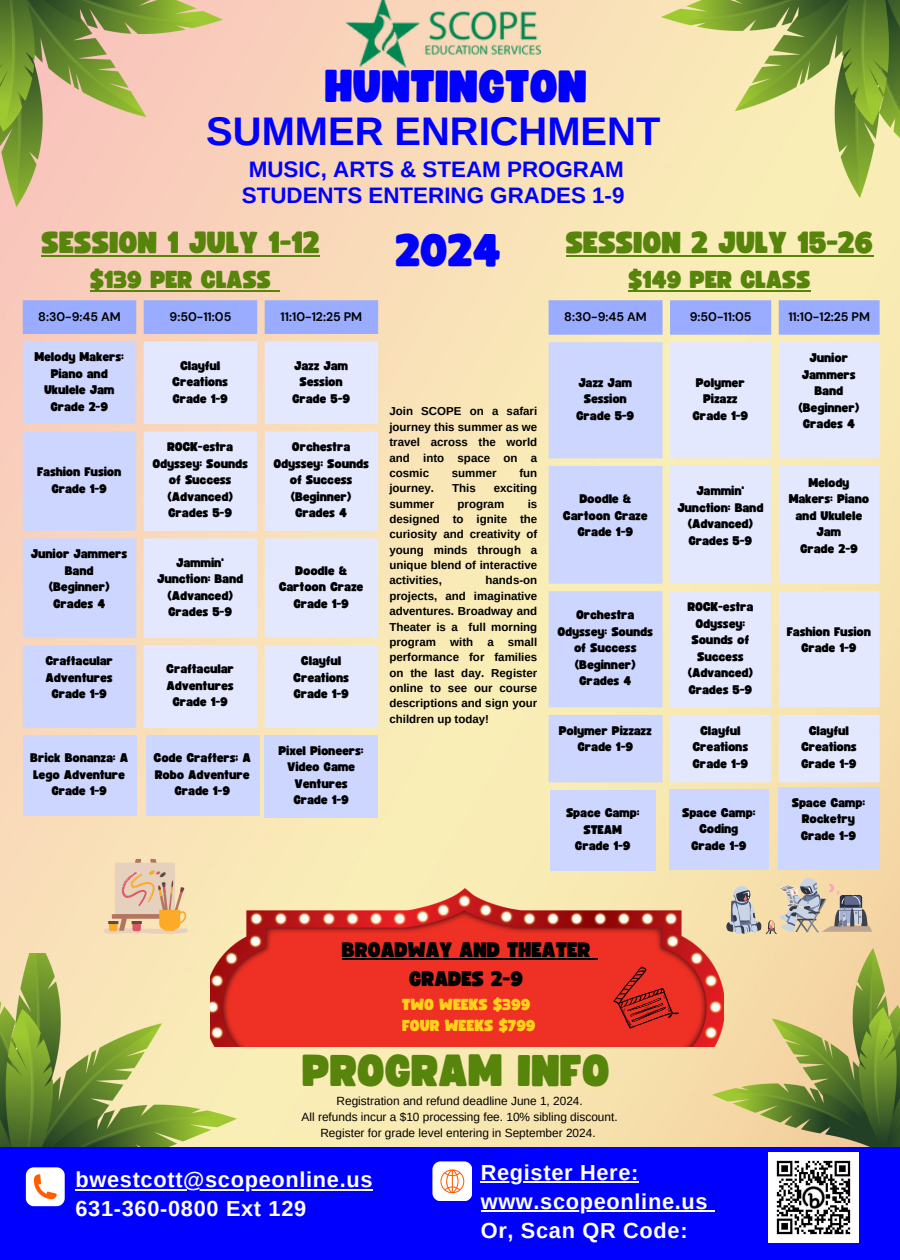
<style>
.page{position:relative;width:900px;height:1260px;background:#fff}
.page>*{position:absolute;margin:0;border:0;box-sizing:border-box;transform-origin:0 0}
.t1{font:45px "Funtastic";color:#00f}
.t2{font:44.25px "Funtastic";color:#57840b}
.t3{font:700 40px "Arimo";color:#00f}
.t4{font:30.25px "Funtastic";color:#57840b}
.t5{font:24.25px "Funtastic";color:#57840b}
.t6{font:700 22.5px/26px "Arimo";color:#00f;text-align:center}
.t7{font:700 21.75px/29px "Arimo";letter-spacing:.03em;color:#fff}
.t8{font:20.75px/28.8px "Funtastic";color:#000;text-align:center}
.t9{font:15.75px/21px "Funtastic";color:#ffd11a}
.t10{font:12.5px/16.5px "Funtastic";color:#000;text-align:center}
.t11{font:700 12.5px "DM Sans";color:#000}
.t12{font:11.75px "Arimo";color:#000}
.t13{font:700 11.5px/15.2px "Arimo";color:#000;text-align:justify}
</style>
<div class="page">
<img style="left:0;top:0;width:900px;height:1147px">
<img style="left:210px;top:889px;width:514px;height:157px">
<img style="left:713px;top:949px;width:187px;height:198px">
<img style="left:0;top:954px;width:237px;height:193px">
<div style="left:0;top:1147px;width:900px;height:113px;background:#00f"></div>
<svg style="left:26px;top:1167px;width:39px;height:39px;background:#f2dedf"></svg>
<svg style="left:432px;top:1161px;width:40px;height:40px;background:#f1dfe3"></svg>
<img style="left:661px;top:0;width:239px;height:198px">
<img style="left:0;top:0;width:222px;height:207px">
<img style="left:346px;top:0;width:195px;height:67px">
<img style="left:769px;top:1153px;width:90px;height:90px">
<div style="left:800px;top:878px;width:17px;height:17px;background:#c9d4e7;border-radius:50%"></div>
<svg style="left:726px;top:883px;width:146px;height:51px;background:#c5baa6"></svg>
<svg style="left:613px;top:967px;width:70px;height:61px;background:#cc291e"></svg>
<svg style="left:103px;top:859px;width:85px;height:75px;background:#e7c59f"></svg>
<svg style="left:23px;top:300px;width:355px;height:34px;background:#9dadfb"></svg>
<div style="left:23px;top:342px;width:113px;height:386px;background:#cdd6ff"></div>
<svg style="left:144px;top:342px;width:234px;height:386px;background:#e4e7f8"></svg>
<hr style="left:566px;top:255px;width:308px;height:2px;background:#57840b">
<hr style="left:629px;top:290px;width:182px;height:2px;background:#57840b">
<svg style="left:549px;top:300px;width:331px;height:35px;background:#9eaffa"></svg>
<div style="left:549px;top:342px;width:114px;height:440px;background:#cdd6ff"></div>
<svg style="left:670px;top:342px;width:210px;height:440px;background:#e4e8f8"></svg>
<hr style="left:481px;top:1181px;width:158px;height:2px;background:#fff">
<hr style="left:481px;top:1210px;width:227px;height:2px;background:#fff">
<svg style="left:708px;top:1210px;width:7px;height:2px"></svg>
<hr style="left:76px;top:1189px;width:297px;height:2px;background:#fff">
<hr style="left:342px;top:959px;width:249px;height:1px;background:#000">
<hr style="left:42px;top:255px;width:126px;height:1px;background:#57840b">
<svg style="left:168px;top:255px;width:22px;height:1px"></svg>
<hr style="left:190px;top:255px;width:113px;height:1px;background:#57840b">
<svg style="left:303px;top:255px;width:17px;height:1px"></svg>
<hr style="left:90px;top:290px;width:181px;height:2px;background:#57840b">
<svg style="left:271px;top:290px;width:9px;height:2px"></svg>
<div style="left:23px;top:735px;width:113px;height:80px;background:#cdd6ff"></div>
<div style="left:146px;top:735px;width:113px;height:80px;background:#cdd6ff"></div>
<div style="left:265px;top:735px;width:113px;height:82px;background:#cdd6ff"></div>
<div style="left:550px;top:790px;width:106px;height:80px;background:#cdd6ff"></div>
<div style="left:670px;top:790px;width:99px;height:80px;background:#cdd6ff"></div>
<div style="left:778px;top:787px;width:102px;height:83px;background:#cdd6ff"></div>
<p class="t1" style="left:325px;top:66px;width:264px">HUNTINGTON</p>
<p class="t3" style="left:206px;top:109px;width:456px">SUMMER ENRICHMENT</p>
<p class="t6" style="left:242px;top:156px;width:384px">MUSIC, ARTS &amp; STEAM PROGRAM<br>STUDENTS ENTERING GRADES 1-9</p>
<p class="t4" style="left:42px;top:229px;width:280px">SESSION 1 JULY 1-12</p>
<p class="t5" style="left:90px;top:269px;width:182px">$139 PER CLASS</p>
<p class="t11" style="left:38px;top:309px;width:84px">8:30-9:45 AM</p>
<p class="t11" style="left:170px;top:309px;width:63px">9:50-11:05</p>
<p class="t11" style="left:281px;top:309px;width:83px">11:10-12:25 PM</p>
<p class="t10" style="left:35px;top:349px;width:91px">Melody Makers:<br>Piano and<br>Ukulele Jam</p>
<p class="t10" style="left:51px;top:399px;width:59px">Grade 2-9</p>
<p class="t10" style="left:173px;top:358px;width:57px">Clayful<br>Creations</p>
<p class="t10" style="left:173px;top:391px;width:57px">Grade 1-9</p>
<p class="t10" style="left:295px;top:358px;width:55px">Jazz Jam<br>Session</p>
<p class="t10" style="left:292px;top:391px;width:59px">Grade 5-9</p>
<p class="t10" style="left:37px;top:464px;width:86px">Fashion Fusion</p>
<p class="t10" style="left:52px;top:481px;width:57px">Grade 1-9</p>
<p class="t10" style="left:31px;top:546px;width:98px">Junior Jammers<br>Band</p>
<p class="t10" style="left:49px;top:579px;width:62px">(Beginner)<br>Grades 4</p>
<p class="t10" style="left:46px;top:653px;width:69px;text-align:left">Craftacular<br>Adventures</p>
<p class="t10" style="left:52px;top:686px;width:57px">Grade 1-9</p>
<p class="t10" style="left:31px;top:750px;width:99px;text-align:left">Brick Bonanza: A<br>Lego Adventure</p>
<p class="t10" style="left:52px;top:783px;width:57px">Grade 1-9</p>
<p class="t10" style="left:153px;top:439px;width:97px">ROCK-estra<br>Odyssey: Sounds of Success (Advanced)</p>
<p class="t10" style="left:169px;top:505px;width:65px">Grades 5-9</p>
<p class="t10" style="left:157px;top:555px;width:87px">Jammin'<br>Junction: Band</p>
<p class="t10" style="left:168px;top:588px;width:67px;text-align:left">(Advanced)<br>Grades 5-9</p>
<p class="t10" style="left:167px;top:661px;width:69px;text-align:left">Craftacular<br>Adventures</p>
<p class="t10" style="left:173px;top:694px;width:57px">Grade 1-9</p>
<p class="t10" style="left:154px;top:750px;width:99px;text-align:left">Code Crafters; A<br>Robo Adventure</p>
<p class="t10" style="left:175px;top:783px;width:57px">Grade 1-9</p>
<p class="t10" style="left:274px;top:439px;width:97px">Orchestra<br>Odyssey: Sounds of Success (Beginner)<br>Grades 4</p>
<p class="t10" style="left:279px;top:563px;width:86px">Doodle &amp;<br>Cartoon Craze</p>
<p class="t10" style="left:294px;top:596px;width:57px">Grade 1-9</p>
<p class="t10" style="left:294px;top:653px;width:57px">Clayful<br>Creations</p>
<p class="t10" style="left:294px;top:686px;width:57px">Grade 1-9</p>
<p class="t10" style="left:279px;top:743px;width:87px">Pixel Pioneers:</p>
<p class="t10" style="left:287px;top:759px;width:69px">Video Game<br>Ventures</p>
<p class="t10" style="left:294px;top:792px;width:57px">Grade 1-9</p>
<p class="t1" style="left:396px;top:230px;width:107px">2024</p>
<p class="t4" style="left:566px;top:229px;width:309px">SESSION 2 JULY 15-26</p>
<p class="t5" style="left:629px;top:269px;width:184px">$149 PER CLASS</p>
<p class="t11" style="left:564px;top:309px;width:84px">8:30-9:45 AM</p>
<p class="t11" style="left:690px;top:309px;width:63px">9:50-11:05</p>
<p class="t11" style="left:788px;top:309px;width:83px">11:10-12:25 PM</p>
<p class="t13" style="left:389px;top:404px;width:149px">Join SCOPE on a safari journey this summer as we travel across the world and into space on a cosmic</p>
<p class="t13" style="left:452px;top:465px;width:46px">summer</p>
<p class="t13" style="left:519px;top:465px;width:19px">fun</p>
<p class="t13" style="left:389px;top:481px;width:46px">journey.</p>
<p class="t13" style="left:452px;top:481px;width:25px">This</p>
<p class="t13" style="left:494px;top:481px;width:45px">exciting</p>
<p class="t13" style="left:389px;top:496px;width:46px">summer</p>
<p class="t13" style="left:458px;top:496px;width:48px">program</p>
<p class="t13" style="left:389px;top:496px;width:149px;text-indent:138px">is designed to ignite the curiosity and creativity of young minds through a unique blend of interactive activities,</p>
<p class="t13" style="left:389px;top:573px;width:149px;text-indent:96px">hands-on projects, and imaginative adventures. Broadway and Theater is a full morning program with a small performance for families on the last day. Register online to see our course descriptions and sign your children up today!</p>
<p class="t10" style="left:579px;top:375px;width:55px">Jazz Jam<br>Session</p>
<p class="t10" style="left:577px;top:408px;width:59px">Grade 5-9</p>
<p class="t10" style="left:563px;top:491px;width:86px">Doodle &amp;<br>Cartoon Craze</p>
<p class="t10" style="left:578px;top:524px;width:57px">Grade 1-9</p>
<p class="t10" style="left:696px;top:375px;width:50px">Polymer<br>Pizazz</p>
<p class="t10" style="left:693px;top:408px;width:57px">Grade 1-9</p>
<p class="t10" style="left:678px;top:483px;width:87px">Jammin'<br>Junction: Band</p>
<p class="t10" style="left:688px;top:516px;width:67px;text-align:left">(Advanced)<br>Grades 5-9</p>
<p class="t10" style="left:558px;top:607px;width:97px">Orchestra<br>Odyssey: Sounds of Success (Beginner)<br>Grades 4</p>
<p class="t10" style="left:688px;top:599px;width:67px">ROCK-estra<br>Odyssey:<br>Sounds of<br>Success (Advanced)<br>Grades 5-9</p>
<p class="t10" style="left:559px;top:723px;width:94px">Polymer Pizzazz</p>
<p class="t10" style="left:578px;top:739px;width:57px">Grade 1-9</p>
<h5 class="t10" style="left:566px;top:805px;width:75px">Space Camp:</h5>
<p class="t10" style="left:584px;top:822px;width:40px">STEAM</p>
<p class="t10" style="left:575px;top:838px;width:57px">Grade 1-9</p>
<p class="t10" style="left:693px;top:723px;width:57px">Clayful<br>Creations</p>
<p class="t10" style="left:693px;top:756px;width:57px">Grade 1-9</p>
<p class="t10" style="left:682px;top:805px;width:75px">Space Camp:</p>
<h1 class="t10" style="left:700px;top:821px;width:41px">Coding</h1>
<p class="t10" style="left:691px;top:838px;width:57px">Grade 1-9</p>
<p class="t10" style="left:802px;top:350px;width:55px">Junior<br>Jammers<br>Band</p>
<p class="t10" style="left:799px;top:400px;width:62px">(Beginner)<br>Grades 4</p>
<p class="t10" style="left:789px;top:475px;width:82px">Melody<br>Makers: Piano and Ukulele<br>Jam</p>
<p class="t10" style="left:800px;top:541px;width:59px">Grade 2-9</p>
<p class="t10" style="left:787px;top:624px;width:86px">Fashion Fusion</p>
<p class="t10" style="left:801px;top:640px;width:57px">Grade 1-9</p>
<p class="t10" style="left:801px;top:723px;width:57px">Clayful<br>Creations</p>
<p class="t10" style="left:801px;top:756px;width:57px">Grade 1-9</p>
<p class="t10" style="left:792px;top:795px;width:75px">Space Camp:</p>
<p class="t10" style="left:802px;top:811px;width:54px">Rocketry</p>
<p class="t10" style="left:801px;top:828px;width:57px">Grade 1-9</p>
<p class="t8" style="left:342px;top:937px;width:250px">BROADWAY AND THEATER<br>GRADES 2-9</p>
<p class="t9" style="left:402px;top:994px;width:135px">TWO WEEKS $399<br>FOUR WEEKS $799</p>
<p class="t2" style="left:303px;top:1051px;width:309px">PROGRAM INFO</p>
<h2 class="t12" style="left:337px;top:1095px;width:248px">Registration and refund deadline June 1, 2024.</h2>
<p class="t12" style="left:302px;top:1111px;width:318px">All refunds incur a $10 processing fee. 10% sibling discount.</p>
<p class="t12" style="left:320px;top:1126px;width:277px">Register for grade level entering in September 2024.</p>
<p class="t7" style="left:76px;top:1165px;width:298px">bwestcott@scopeonline.us<br>631-360-0800 Ext 129</p>
<p class="t7" style="left:481px;top:1157px;width:159px">Register Here:</p>
<p class="t7" style="left:481px;top:1186px;width:228px">www.scopeonline.us<br>Or, Scan QR Code:</p>
</div>
